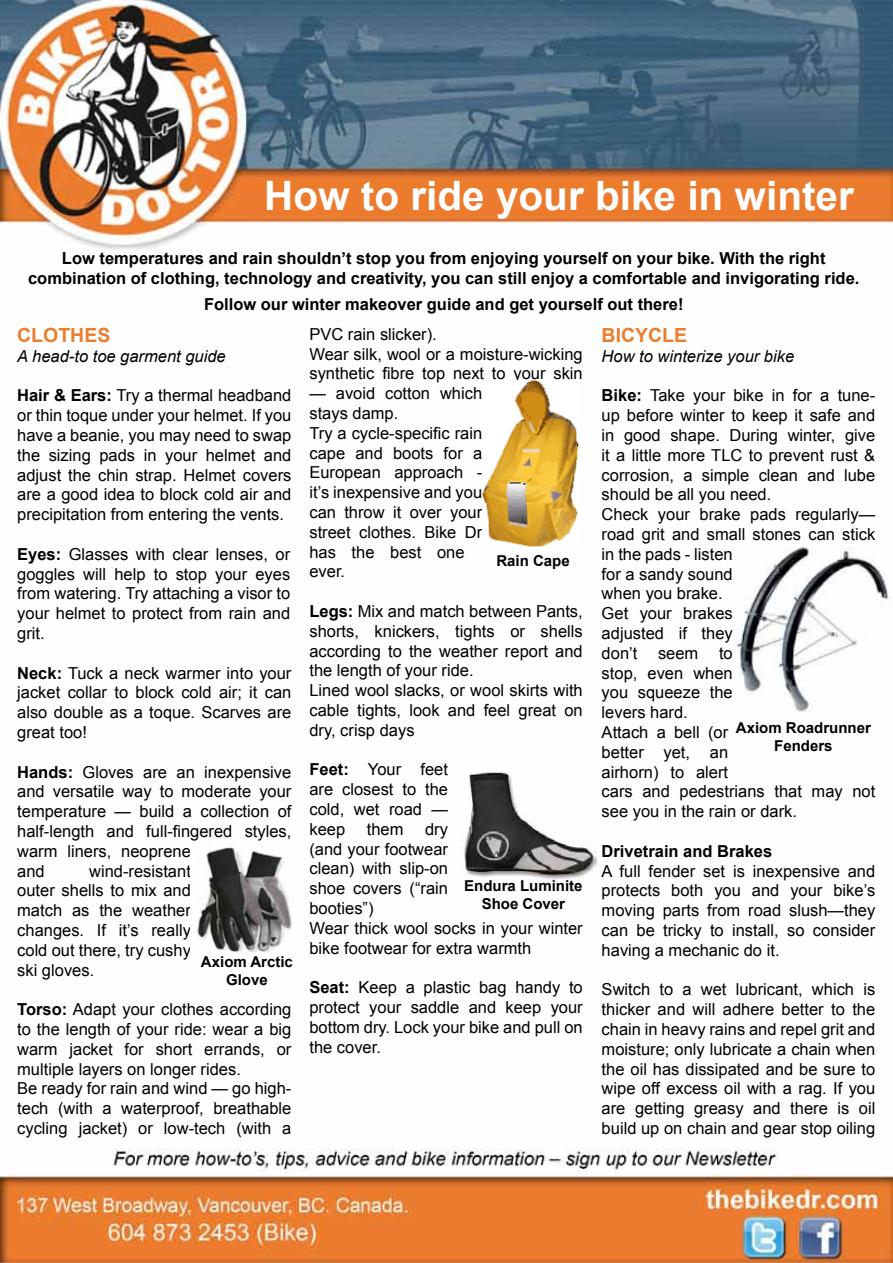
<style>
.page{position:relative;width:893px;height:1263px;background:#fff}
.page>*{position:absolute;margin:0;border:0;box-sizing:border-box;transform-origin:0 0}
.t1{font:700 40.5px "Arial";color:#fff}
.t2{font:700 19.5px "Arial";color:#eb7d2d}
.t3{font:16.5px/19.8px "Arial";color:#000;text-align:justify}
.t4{font:700 16.5px/19.8px "Arial";color:#000;text-align:center}
.t5{font:italic 16.5px "Arial";color:#000}
.t6{font:700 15px/18px "Arial";color:#000;text-align:center}
.s1{font-weight:700}
</style>
<div class="page">
<img style="left:0;top:0;width:893px;height:1263px">
<img style="left:460px;top:762px;width:137px;height:121px">
<img style="left:482px;top:380px;width:97px;height:166px">
<img style="left:191px;top:846px;width:106px;height:106px">
<img style="left:734px;top:547px;width:159px;height:165px">
<h1 class="t1" style="left:264px;top:168px;width:591px">How to ride your bike in winter</h1>
<p class="t4" style="left:28px;top:249px;width:833px">Low temperatures and rain shouldn’t stop you from enjoying yourself on your bike. With the right combination of clothing, technology and creativity, you can still enjoy a comfortable and invigorating ride.</p>
<p class="t4" style="left:204px;top:294px;width:481px">Follow our winter makeover guide and get yourself out there!</p>
<p class="t2" style="left:17px;top:322px;width:95px">CLOTHES</p>
<p class="t5" style="left:17px;top:345px;width:210px">A head-to toe garment guide</p>
<p class="t3" style="left:17px;top:386px;width:276px"><span class="s1">Hair &amp; Ears:</span> Try a thermal headband or thin toque under your helmet. If you have a beanie, you may need to swap the sizing pads in your helmet and adjust the chin strap. Helmet covers are a good idea to block cold air and precipitation from entering the vents.</p>
<p class="t3" style="left:17px;top:544px;width:275px"><span class="s1">Eyes:</span> Glasses with clear lenses, or goggles will help to stop your eyes from watering. Try attaching a visor to your helmet to protect from rain and grit.</p>
<p class="t3" style="left:17px;top:663px;width:276px"><span class="s1">Neck:</span> Tuck a neck warmer into your jacket collar to block cold air; it can also double as a toque. Scarves are great too!</p>
<p class="t3" style="left:17px;top:762px;width:276px;text-align:left"><span class="s1">Hands:</span> Gloves are an inexpensive and versatile way to moderate your temperature — build a collection of half-length and full-fingered styles, warm liners, neoprene<br>and</p>
<p class="t2" style="left:602px;top:322px;width:87px">BICYCLE</p>
<p class="t5" style="left:602px;top:345px;width:194px">How to winterize your bike</p>
<p class="t3" style="left:602px;top:386px;width:275px;text-align:left"><span class="s1">Bike:</span> Take your bike in for a tune&shy;up before winter to keep it safe and in good shape. During winter, give it a little more TLC to prevent rust &amp; corrosion, a simple clean and lube should be all you need.<br>Check your brake pads regularly— road grit and small stones can stick in the pads - listen<br>for a sandy sound<br>when you brake.<br>Get your brakes<br>adjusted if they<br>don’t</p>
<p class="t3" style="left:309px;top:324px;width:275px;text-align:left">PVC rain slicker).<br>Wear silk, wool or a moisture-wicking synthetic fibre top next to your skin</p>
<p class="t3" style="left:309px;top:384px;width:174px;text-align:left">— avoid cotton which stays damp.<br>Try a cycle-specific rain cape and boots for a<br>European approach - it’s inexpensive and you can throw it over your street clothes. Bike Dr has the best one ever.</p>
<p class="t3" style="left:309px;top:601px;width:275px;text-align:left"><span class="s1">Legs:</span> Mix and match between Pants, shorts, knickers, tights or shells according to the weather report and the length of your ride.<br>Lined wool slacks, or wool skirts with cable tights, look and feel great on dry, crisp days</p>
<p class="t3" style="left:309px;top:760px;width:140px"><span class="s1">Feet:</span> Your feet are closest to the cold, wet road — keep</p>
<p class="t6" style="left:496px;top:552px;width:75px">Rain Cape</p>
<p class="t3" style="left:602px;top:643px;width:275px;text-align:left;text-indent:117px">to<br>stop, even when<br>you squeeze the<br>levers hard.<br>Attach a bell (or<br>better yet, an<br>airhorn) to alert<br>cars and pedestrians that may not see you in the rain or dark.</p>
<p class="t4" style="left:602px;top:841px;width:172px">Drivetrain and Brakes</p>
<p class="t3" style="left:602px;top:861px;width:275px">A full fender set is inexpensive and protects both you and your bike’s moving parts from road slush—they can be tricky to install, so consider having a mechanic do it.</p>
<p class="t3" style="left:602px;top:980px;width:275px">Switch to a wet lubricant, which is thicker and will adhere better to the chain in heavy rains and repel grit and moisture; only lubricate a chain when the oil has dissipated and be sure to wipe off excess oil with a rag. If you are getting greasy and there is oil build up on chain and gear stop oiling</p>
<p class="t3" style="left:658px;top:643px;width:42px">seem</p>
<p class="t6" style="left:736px;top:719px;width:137px">Axiom Roadrunner<br>Fenders</p>
<p class="t3" style="left:309px;top:819px;width:275px;text-align:left;text-indent:116px">dry<br>(and your footwear<br>clean) with slip-on<br>shoe covers (“rain<br>booties”)<br>Wear thick wool socks in your winter bike footwear for extra warmth</p>
<p class="t3" style="left:309px;top:978px;width:275px"><span class="s1">Seat:</span> Keep a plastic bag handy to protect your saddle and keep your bottom dry. Lock your bike and pull on the cover.</p>
<p class="t3" style="left:367px;top:819px;width:38px">them</p>
<p class="t3" style="left:17px;top:861px;width:175px;text-indent:72px">wind-resistant outer shells to mix and match as the weather changes. If it’s really cold out there, try cushy ski gloves.</p>
<p class="t3" style="left:17px;top:1000px;width:276px;text-align:left"><span class="s1">Torso:</span> Adapt your clothes according to the length of your ride: wear a big warm jacket for short errands, or multiple layers on longer rides.<br>Be ready for rain and wind — go high&shy;tech (with a waterproof, breathable cycling jacket) or low-tech (with a</p>
<p class="t6" style="left:464px;top:877px;width:120px">Endura Luminite<br>Shoe Cover</p>
<p class="t6" style="left:201px;top:953px;width:93px">Axiom Arctic<br>Glove</p>
</div>
